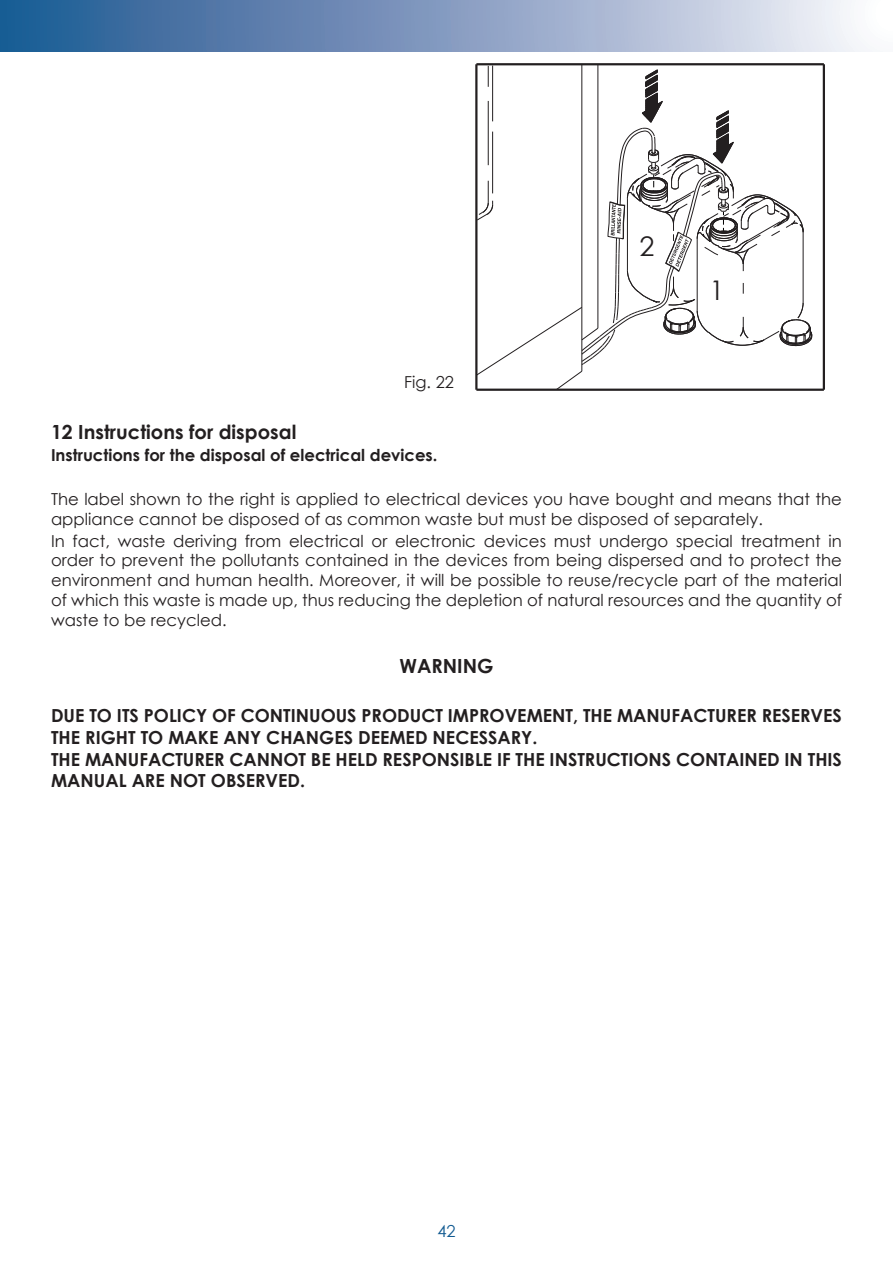
<style>
.page{position:relative;width:893px;height:1263px;background:#fff}
.page>*{position:absolute;margin:0;border:0;box-sizing:border-box;transform-origin:0 0}
.t1{font:27px "Century Gothic";color:#231f20}
.t2{font:700 19.5px "Century Gothic";color:#231f20}
.t3{font:700 18px/21.6px "Century Gothic";color:#231f20}
.t4{font:16.5px/19.8px "Century Gothic";color:#231f20}
.t5{font:700 16.5px "Century Gothic";color:#231f20}
.t6{font:16.5px "Century Gothic";color:#115a91}
</style>
<div class="page">
<div style="left:0;top:0;width:893px;height:51px;background:linear-gradient(to right,#18508e,#f9f3fa)"></div>
<hr style="left:598px;top:64px;width:1px;height:264px;background:#231f20">
<hr style="left:581px;top:64px;width:1px;height:307px;background:#231f20">
<svg style="left:477px;top:66px;width:336px;height:323px"></svg>
<hr style="left:475px;top:64px;width:2px;height:326px;background:#231f20">
<hr style="left:476px;top:63px;width:348px;height:2px;background:#231f20">
<hr style="left:476px;top:389px;width:348px;height:2px;background:#231f20">
<hr style="left:823px;top:64px;width:2px;height:326px;background:#231f20">
<p class="t4" style="left:404px;top:372px;width:51px">Fig. 22</p>
<h1 class="t1" style="left:639px;top:228px;width:16px">2</h1>
<h1 class="t1" style="left:709px;top:271px;width:16px">1</h1>
<p class="t2" style="left:51px;top:417px;width:247px">12 Instructions for disposal</p>
<p class="t5" style="left:51px;top:442px;width:388px">Instructions for the disposal of electrical devices.</p>
<p class="t4" style="left:51px;top:489px;width:792px">The label shown to the right is applied to electrical devices you have bought and means that the appliance cannot be disposed of as common waste but must be disposed of separately.</p>
<p class="t4" style="left:51px;top:530px;width:792px;text-align:justify">In fact, waste deriving from electrical or electronic devices must undergo special treatment in order to prevent the pollutants contained in the devices from being dispersed and to protect the environment and human health. Moreover, it will be possible to reuse/recycle part of the material of which this waste is made up, thus reducing the depletion of natural resources and the quantity of waste to be recycled.</p>
<p class="t2" style="left:399px;top:651px;width:95px">WARNING</p>
<p class="t3" style="left:51px;top:704px;width:792px">DUE TO ITS POLICY OF CONTINUOUS PRODUCT IMPROVEMENT, THE MANUFACTURER RESERVES THE RIGHT TO MAKE ANY CHANGES DEEMED NECESSARY.<br>THE MANUFACTURER CANNOT BE HELD RESPONSIBLE IF THE INSTRUCTIONS CONTAINED IN THIS MANUAL ARE NOT OBSERVED.</p>
<p class="t6" style="left:437px;top:1219px;width:20px">42</p>
</div>
